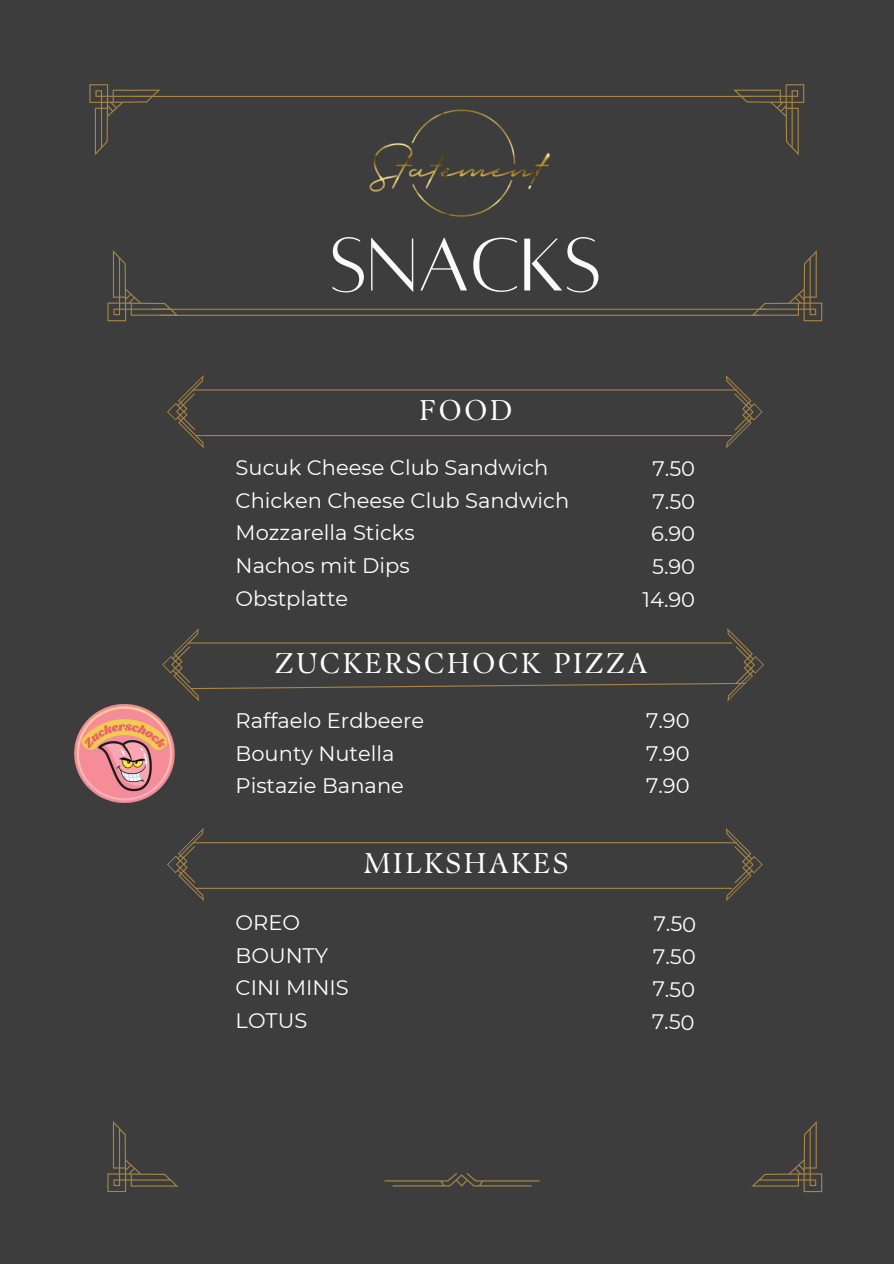
<style>
.page{position:relative;width:894px;height:1264px;background:#fff}
.page>*{position:absolute;margin:0;border:0;box-sizing:border-box;transform-origin:0 0}
.t1{font:82.35px "Alta regular";color:#fafafa}
.t2{font:28.5px "TY Serif D";letter-spacing:.095em;color:#fff}
.t3{font:21px/32.7px "Montserrat";color:#fff}
</style>
<div class="page">
<div style="left:0;top:0;width:893px;height:1263px;background:#3d3d3d"></div>
<img style="left:369px;top:109px;width:181px;height:108px">
<hr style="left:160px;top:315px;width:598px;height:1px;background:#a68545">
<hr style="left:152px;top:309px;width:614px;height:1px;background:#a68545">
<svg style="left:384px;top:1173px;width:155px;height:13px"></svg>
<svg style="left:751px;top:250px;width:71px;height:71px"></svg>
<svg style="left:751px;top:1121px;width:71px;height:71px"></svg>
<svg style="left:107px;top:250px;width:71px;height:71px"></svg>
<svg style="left:107px;top:1121px;width:71px;height:70px"></svg>
<hr style="left:132px;top:96px;width:619px;height:1px;background:#a68545">
<svg style="left:89px;top:84px;width:71px;height:71px"></svg>
<svg style="left:733px;top:84px;width:71px;height:71px"></svg>
<hr style="left:196px;top:435px;width:536px;height:1px;background:#a68545">
<hr style="left:193px;top:389px;width:543px;height:1px;background:#a68545">
<svg style="left:167px;top:375px;width:74px;height:73px"></svg>
<svg style="left:688px;top:375px;width:74px;height:73px"></svg>
<hr style="left:196px;top:887px;width:536px;height:1px;background:#a68545">
<hr style="left:193px;top:842px;width:543px;height:1px;background:#a68545">
<svg style="left:167px;top:842px;width:74px;height:59px"></svg>
<svg style="left:688px;top:828px;width:74px;height:73px"></svg>
<svg style="left:184px;top:628px;width:580px;height:74px"></svg>
<img style="left:74px;top:643px;width:160px;height:220px">
<p class="t1" style="left:330px;top:224px;width:273px">SNACKS</p>
<h1 class="t2" style="left:419px;top:393px;width:94px">FOOD</h1>
<p class="t3" style="left:235px;top:451px;width:314px">Sucuk Cheese Club Sandwich</p>
<p class="t3" style="left:235px;top:484px;width:335px">Chicken Cheese Club Sandwich</p>
<p class="t3" style="left:235px;top:516px;width:181px">Mozzarella Sticks</p>
<p class="t3" style="left:235px;top:549px;width:175px">Nachos mit Dips</p>
<h2 class="t3" style="left:235px;top:581px;width:114px">Obstplatte</h2>
<p class="t3" style="left:652px;top:452px;width:44px">7.50</p>
<p class="t3" style="left:652px;top:485px;width:44px">7.50</p>
<p class="t3" style="left:651px;top:517px;width:45px">6.90</p>
<p class="t3" style="left:652px;top:550px;width:45px">5.90</p>
<p class="t3" style="left:642px;top:583px;width:54px">14.90</p>
<p class="t2" style="left:275px;top:646px;width:373px">ZUCKERSCHOCK PIZZA</p>
<p class="t3" style="left:235px;top:704px;width:190px">Raffaelo Erdbeere</p>
<p class="t3" style="left:235px;top:737px;width:160px">Bounty Nutella</p>
<h2 class="t3" style="left:235px;top:769px;width:170px">Pistazie Banane</h2>
<p class="t2" style="left:363px;top:846px;width:206px">MILKSHAKES</p>
<p class="t3" style="left:646px;top:704px;width:45px">7.90</p>
<p class="t3" style="left:646px;top:737px;width:45px">7.90</p>
<p class="t3" style="left:646px;top:769px;width:45px">7.90</p>
<p class="t3" style="left:235px;top:906px;width:115px">OREO<br>BOUNTY<br>CINI MINIS<br>LOTUS</p>
<p class="t3" style="left:653px;top:907px;width:44px;rotate:1deg">7.50</p>
<p class="t3" style="left:653px;top:939px;width:44px;rotate:1deg">7.50</p>
<p class="t3" style="left:652px;top:972px;width:44px;rotate:1deg">7.50</p>
<p class="t3" style="left:652px;top:1005px;width:44px;rotate:1deg">7.50</p>
</div>
